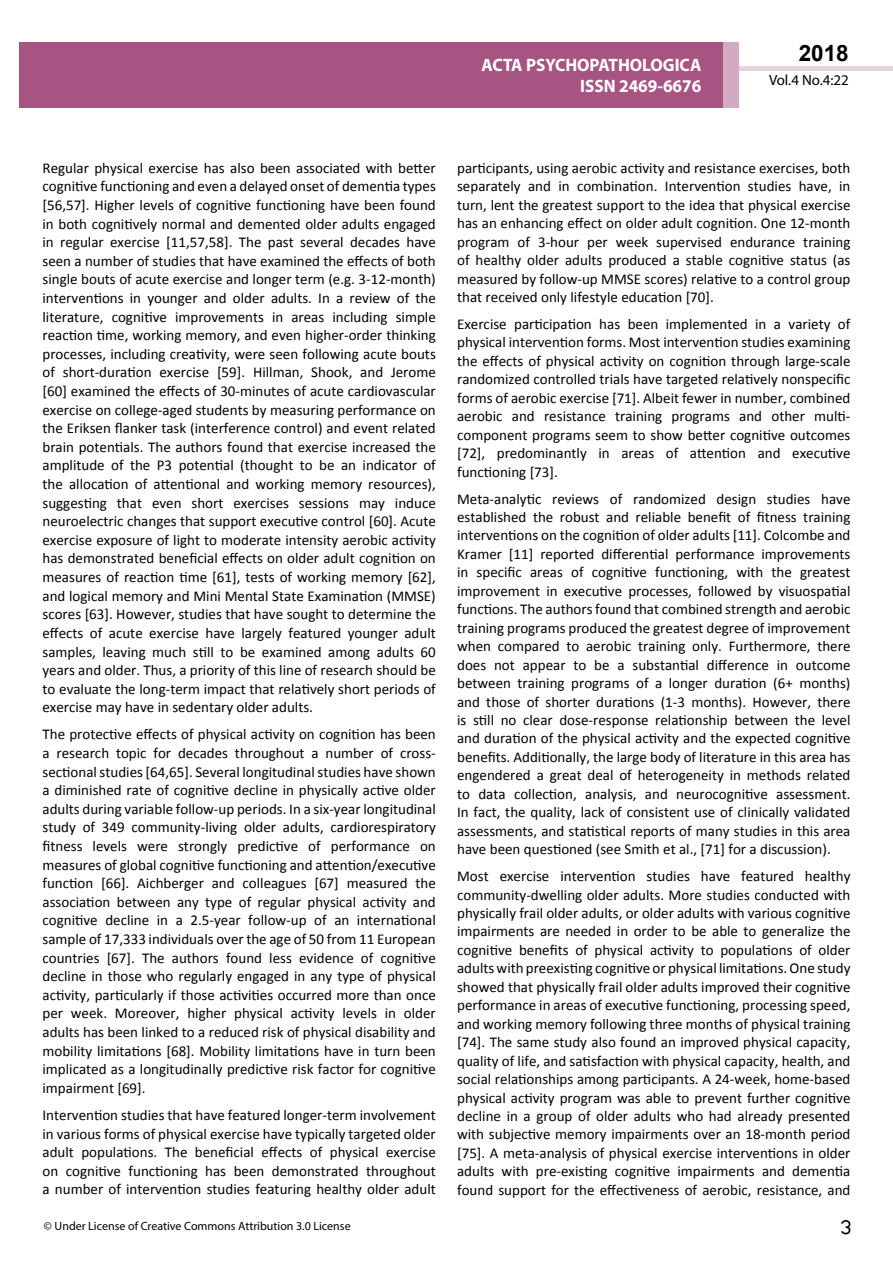
<style>
.page{position:relative;width:893px;height:1263px;background:#fff}
.page>*{position:absolute;margin:0;border:0;box-sizing:border-box;transform-origin:0 0}
.t1{font:25.5px "Tunga";color:#000}
.t2{font:700 22.5px "Arial";color:#000}
.t3{font:700 18px/21.6px "Myriad Pro";color:#fff;text-align:right;scale:.96 1}
.t4{font:15px/18.6px "Calibri";color:#000;text-align:justify}
.t5{font:14.85px "Myriad Pro";color:#000}
.t6{font:12px "Myriad Pro";color:#000}
</style>
<div class="page">
<div style="left:722px;top:66px;width:171px;height:5px;background:#e6d1dd"></div>
<div style="left:19px;top:42px;width:706px;height:66px;background:#a75483"></div>
<div style="left:724px;top:42px;width:15px;height:66px;background:#d2aac1"></div>
<p class="t3" style="left:482px;top:53px;width:230px">ACTA PSYCHOPATHOLOGICA<br>ISSN 2469-6676</p>
<h2 class="t2" style="left:799px;top:38px;width:52px">2018</h2>
<p class="t5" style="left:769px;top:71px;width:81px">Vol.4 No.4:22</p>
<p class="t4" style="left:43px;top:159px;width:395px">Regular physical exercise has also been associated with better cognitive functioning and even a delayed onset of dementia types [56,57]. Higher levels of cognitive functioning have been found in both cognitively normal and demented older adults engaged in regular exercise [11,57,58]. The past several decades have seen a number of studies that have examined the effects of both single bouts of acute exercise and longer term (e.g. 3-12-month) interventions in younger and older adults. In a review of the literature, cognitive improvements in areas including simple reaction time, working memory, and even higher-order thinking processes, including creativity, were seen following acute bouts of short-duration exercise [59]. Hillman, Shook, and Jerome [60] examined the effects of 30-minutes of acute cardiovascular exercise on college-aged students by measuring performance on the Eriksen flanker task (interference control) and event related brain potentials. The authors found that exercise increased the amplitude of the P3 potential (thought to be an indicator of the allocation of attentional and working memory resources), suggesting that even short exercises sessions may induce neuroelectric changes that support executive control [60]. Acute exercise exposure of light to moderate intensity aerobic activity has demonstrated beneficial effects on older adult cognition on measures of reaction time [61], tests of working memory [62], and logical memory and Mini Mental State Examination (MMSE) scores [63]. However, studies that have sought to determine the effects of acute exercise have largely featured younger adult samples, leaving much still to be examined among adults 60 years and older. Thus, a priority of this line of research should be to evaluate the long-term impact that relatively short periods of exercise may have in sedentary older adults.</p>
<p class="t4" style="left:43px;top:725px;width:395px">The protective effects of physical activity on cognition has been a research topic for decades throughout a number of cross&shy;sectional studies [64,65]. Several longitudinal studies have shown a diminished rate of cognitive decline in physically active older adults during variable follow-up periods. In a six-year longitudinal study of 349 community-living older adults, cardiorespiratory fitness levels were strongly predictive of performance on measures of global cognitive functioning and attention/executive function [66]. Aichberger and colleagues [67] measured the association between any type of regular physical activity and cognitive decline in a 2.5-year follow-up of an international sample of 17,333 individuals over the age of 50 from 11 European countries [67]. The authors found less evidence of cognitive decline in those who regularly engaged in any type of physical activity, particularly if those activities occurred more than once per week. Moreover, higher physical activity levels in older adults has been linked to a reduced risk of physical disability and mobility limitations [68]. Mobility limitations have in turn been implicated as a longitudinally predictive risk factor for cognitive impairment [69].</p>
<p class="t4" style="left:43px;top:1106px;width:395px">Intervention studies that have featured longer-term involvement in various forms of physical exercise have typically targeted older adult populations. The beneficial effects of physical exercise on cognitive functioning has been demonstrated throughout a number of intervention studies featuring healthy older adult</p>
<p class="t4" style="left:457px;top:159px;width:395px">participants, using aerobic activity and resistance exercises, both separately and in combination. Intervention studies have, in turn, lent the greatest support to the idea that physical exercise has an enhancing effect on older adult cognition. One 12-month program of 3-hour per week supervised endurance training of healthy older adults produced a stable cognitive status (as measured by follow-up MMSE scores) relative to a control group that received only lifestyle education [70].</p>
<p class="t4" style="left:457px;top:315px;width:395px">Exercise participation has been implemented in a variety of physical intervention forms. Most intervention studies examining the effects of physical activity on cognition through large-scale randomized controlled trials have targeted relatively nonspecific forms of aerobic exercise [71]. Albeit fewer in number, combined aerobic and resistance training programs and other multi&shy;component programs seem to show better cognitive outcomes [72], predominantly in areas of attention and executive functioning [73].</p>
<p class="t4" style="left:457px;top:489px;width:395px">Meta-analytic reviews of randomized design studies have established the robust and reliable benefit of fitness training interventions on the cognition of older adults [11]. Colcombe and Kramer [11] reported differential performance improvements in specific areas of cognitive functioning, with the greatest improvement in executive processes, followed by visuospatial functions. The authors found that combined strength and aerobic training programs produced the greatest degree of improvement when compared to aerobic training only. Furthermore, there does not appear to be a substantial difference in outcome between training programs of a longer duration (6+ months) and those of shorter durations (1-3 months). However, there is still no clear dose-response relationship between the level and duration of the physical activity and the expected cognitive benefits. Additionally, the large body of literature in this area has engendered a great deal of heterogeneity in methods related to data collection, analysis, and neurocognitive assessment.<br>In fact, the quality, lack of consistent use of clinically validated assessments, and statistical reports of many studies in this area have been questioned (see Smith et al., [71] for a discussion).</p>
<p class="t4" style="left:457px;top:867px;width:395px">Most exercise intervention studies have featured healthy community-dwelling older adults. More studies conducted with physically frail older adults, or older adults with various cognitive impairments are needed in order to be able to generalize the cognitive benefits of physical activity to populations of older adults with preexisting cognitive or physical limitations. One study showed that physically frail older adults improved their cognitive performance in areas of executive functioning, processing speed, and working memory following three months of physical training [74]. The same study also found an improved physical capacity, quality of life, and satisfaction with physical capacity, health, and social relationships among participants. A 24-week, home-based physical activity program was able to prevent further cognitive decline in a group of older adults who had already presented with subjective memory impairments over an 18-month period [75]. A meta-analysis of physical exercise interventions in older adults with pre-existing cognitive impairments and dementia found support for the effectiveness of aerobic, resistance, and</p>
<p class="t6" style="left:44px;top:1218px;width:308px">© Under License of Creative Commons Attribution 3.0 License</p>
<h1 class="t1" style="left:840px;top:1210px;width:13px">3</h1>
</div>
